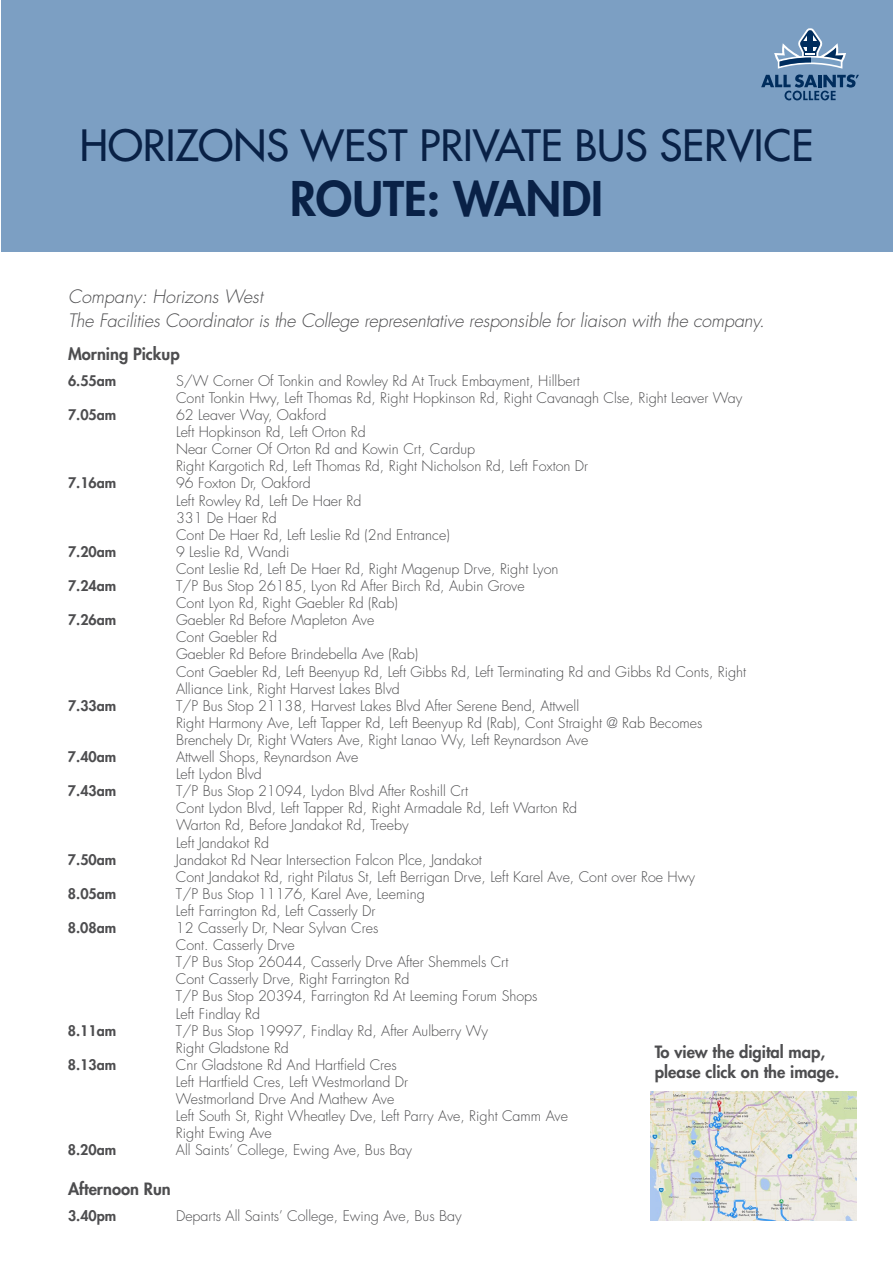
<style>
.page{position:relative;width:893px;height:1263px;background:#fff}
.page>*{position:absolute;margin:0;border:0;box-sizing:border-box;transform-origin:0 0}
.t1{font:800 46.5px "Futura Std";color:#092146}
.t2{font:500 42px "Futura Std";color:#092146}
.t3{font:italic 300 18px/23.4px "Futura Std";color:#4d4d4f}
.t4{font:800 16.5px/19.8px "Futura Std";color:#4d4d4f}
.t5{font:300 14.25px/17.1px "Futura Std";color:#4d4d4f}
.t6{font:800 14.25px "Futura Std";color:#4d4d4f}
</style>
<div class="page">
<div style="left:1px;top:0;width:892px;height:252px;background:#7c9fc3"></div>
<svg style="left:761px;top:28px;width:98px;height:72px"></svg>
<svg style="left:780px;top:58px;width:30px;height:8px"></svg>
<img style="left:651px;top:1092px;width:206px;height:128px">
<h2 class="t2" style="left:80px;top:119px;width:735px">HORIZONS WEST PRIVATE BUS SERVICE</h2>
<h1 class="t1" style="left:290px;top:170px;width:314px">ROUTE: WANDI</h1>
<p class="t3" style="left:68px;top:286px;width:702px">Company : Horizons West<br>The Facilities Coordinator is the College representative responsible for liaison with the company.</p>
<p class="t4" style="left:68px;top:344px;width:113px">Morning Pickup</p>
<p class="t6" style="left:68px;top:371px;width:50px">6.55am</p>
<p class="t5" style="left:176px;top:372px;width:568px">S/W Corner Of Tonkin and Rowley Rd At Truck Embayment, Hillbert<br>Cont Tonkin Hwy, Left Thomas Rd, Right Hopkinson Rd, Right Cavanagh Clse, Right Leaver Way</p>
<p class="t6" style="left:68px;top:406px;width:50px">7.05am</p>
<p class="t5" style="left:176px;top:407px;width:414px">62 Leaver Way, Oakford<br>Left Hopkinson Rd, Left Orton Rd<br>Near Corner Of Orton Rd and Kowin Crt, Cardup<br>Right Kargotich Rd, Left Thomas Rd, Right Nicholson Rd, Left Foxton Dr</p>
<p class="t6" style="left:68px;top:474px;width:50px">7.16am</p>
<p class="t5" style="left:176px;top:475px;width:275px">96 Foxton Dr, Oakford<br>Left Rowley Rd, Left De Haer Rd<br>331 De Haer Rd<br>Cont De Haer Rd, Left Leslie Rd (2nd Entrance)</p>
<p class="t6" style="left:68px;top:542px;width:50px">7.20am</p>
<p class="t5" style="left:176px;top:543px;width:384px">9 Leslie Rd, Wandi<br>Cont Leslie Rd, Left De Haer Rd, Right Magenup Drve, Right Lyon</p>
<p class="t6" style="left:68px;top:577px;width:50px">7.24am</p>
<p class="t5" style="left:176px;top:578px;width:350px">T/P Bus Stop 26185, Lyon Rd After Birch Rd, Aubin Grove<br>Cont Lyon Rd, Right Gaebler Rd (Rab)</p>
<p class="t6" style="left:68px;top:611px;width:50px">7.26am</p>
<p class="t5" style="left:176px;top:612px;width:572px">Gaebler Rd Before Mapleton Ave<br>Cont Gaebler Rd<br>Gaebler Rd Before Brindebella Ave (Rab)<br>Cont Gaebler Rd, Left Beenyup Rd, Left Gibbs Rd, Left Terminating Rd and Gibbs Rd Conts, Right Alliance Link, Right Harvest Lakes Blvd</p>
<p class="t6" style="left:68px;top:696px;width:50px">7.33am</p>
<p class="t5" style="left:176px;top:697px;width:528px">T/P Bus Stop 21138, Harvest Lakes Blvd After Serene Bend, Attwell<br>Right Harmony Ave, Left Tapper Rd, Left Beenyup Rd (Rab), Cont Straight @ Rab Becomes<br>Brenchely Dr, Right Waters Ave, Right Lanao Wy, Left Reynardson Ave</p>
<p class="t6" style="left:68px;top:748px;width:50px">7.40am</p>
<p class="t5" style="left:176px;top:749px;width:184px">Attwell Shops, Reynardson Ave<br>Left Lydon Blvd</p>
<p class="t6" style="left:68px;top:782px;width:50px">7.43am</p>
<p class="t5" style="left:176px;top:783px;width:403px">T/P Bus Stop 21094, Lydon Blvd After Roshill Crt<br>Cont Lydon Blvd, Left Tapper Rd, Right Armadale Rd, Left Warton Rd Warton Rd, Before Jandakot Rd, Treeby<br>Left Jandakot Rd</p>
<p class="t6" style="left:68px;top:850px;width:50px">7.50am</p>
<p class="t5" style="left:176px;top:851px;width:520px">Jandakot Rd Near Intersection Falcon Plce, Jandakot<br>Cont Jandakot Rd, right Pilatus St, Left Berrigan Drve, Left Karel Ave, Cont over Roe Hwy</p>
<p class="t6" style="left:68px;top:884px;width:50px">8.05am</p>
<p class="t5" style="left:176px;top:885px;width:250px">T/P Bus Stop 11176, Karel Ave, Leeming<br>Left Farrington Rd, Left Casserly Dr</p>
<p class="t6" style="left:68px;top:919px;width:50px">8.08am</p>
<p class="t5" style="left:176px;top:920px;width:363px">12 Casserly Dr, Near Sylvan Cres<br>Cont. Casserly Drve<br>T/P Bus Stop 26044, Casserly Drve After Shemmels Crt Cont Casserly Drve, Right Farrington Rd<br>T/P Bus Stop 20394, Farrington Rd At Leeming Forum Shops Left Findlay Rd</p>
<p class="t6" style="left:68px;top:1021px;width:50px">8.11am</p>
<p class="t5" style="left:176px;top:1022px;width:314px">T/P Bus Stop 19997, Findlay Rd, After Aulberry Wy<br>Right Gladstone Rd</p>
<p class="t6" style="left:68px;top:1055px;width:50px">8.13am</p>
<p class="t5" style="left:176px;top:1056px;width:393px">Cnr Gladstone Rd And Hartfield Cres<br>Left Hartfield Cres, Left Westmorland Dr<br>Westmorland Drve And Mathew Ave<br>Left South St, Right Wheatley Dve, Left Parry Ave, Right Camm Ave Right Ewing Ave</p>
<p class="t6" style="left:68px;top:1141px;width:50px">8.20am</p>
<p class="t5" style="left:176px;top:1142px;width:238px">All Saints’ College, Ewing Ave, Bus Bay</p>
<p class="t4" style="left:68px;top:1179px;width:104px">Afternoon Run</p>
<p class="t6" style="left:68px;top:1206px;width:50px">3.40pm</p>
<p class="t5" style="left:176px;top:1207px;width:287px">Departs All Saints’ College, Ewing Ave, Bus Bay</p>
<p class="t4" style="left:655px;top:1042px;width:186px">To view the digital map, please click on the image.</p>
</div>
